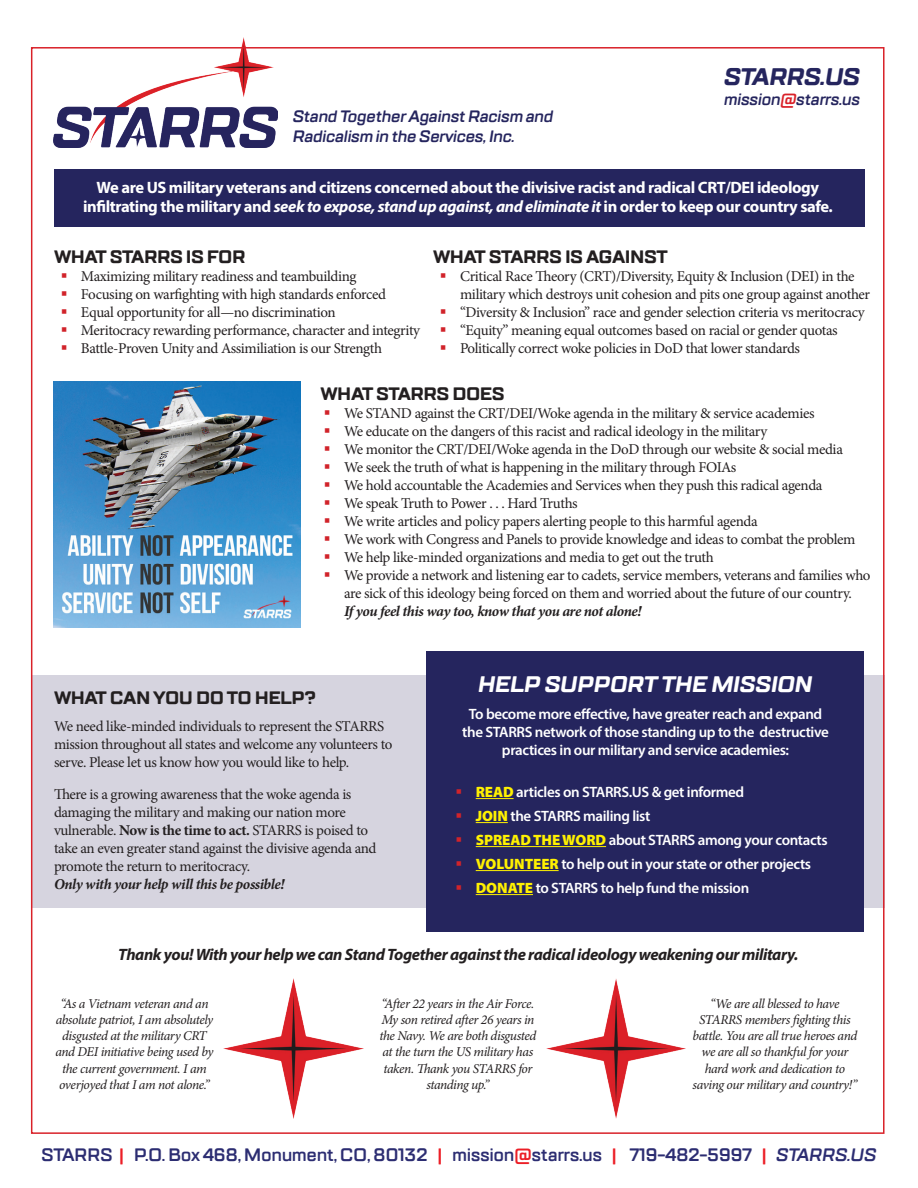
<style>
.page{position:relative;width:918px;height:1188px;background:#fff}
.page>*{position:absolute;margin:0;border:0;box-sizing:border-box;transform-origin:0 0}
.t1{font:italic 700 24px "TT Lakes";letter-spacing:-.03em;color:#25255e}
.t2{font:italic 700 22.5px "TT Lakes";letter-spacing:-.025em;color:#fff}
.t3{font:600 18px "TT Lakes";letter-spacing:-.025em;color:#2c2d72}
.t4{font:700 18px "TT Lakes";letter-spacing:-.025em;color:#231f20}
.t5{font:700 16.5px/19.8px "Myriad Pro";letter-spacing:-.025em;color:#fff;text-align:center}
.t6{font:italic 700 16.5px "Myriad Pro";letter-spacing:-.025em;color:#231f20}
.t7{font:italic 600 16.5px/19.8px "TT Lakes";letter-spacing:-.03em;color:#25255e}
.t8{font:15px/18px "Minion Pro";letter-spacing:-.025em;color:#231f20}
.t9{font:600 15px/24px "Myriad Pro";letter-spacing:-.025em;color:#fff;text-align:center}
.t10{font:italic 700 15px "Minion Pro";letter-spacing:-.03em;color:#231f20}
.t11{font:italic 13.5px/16.2px "Minion Pro";letter-spacing:-.035em;color:#231f20;text-align:center}
.s1{color:#d92129}
.s2{font-style:italic}
.s3{font-weight:700}
.s4{font-weight:900;color:#fff101}
.s5{color:#ec1f27}
</style>
<div class="page">
<div style="left:54px;top:169px;width:810px;height:58px;background:#25255e"></div>
<div style="left:32px;top:675px;width:853px;height:233px;background:#d6d4df"></div>
<div style="left:426px;top:651px;width:438px;height:281px;background:#25255e"></div>
<img style="left:54px;top:37px;width:224px;height:110px">
<hr style="left:476px;top:798px;width:38px;height:1px;background:#fff101">
<hr style="left:476px;top:822px;width:32px;height:1px;background:#fff101">
<hr style="left:476px;top:846px;width:130px;height:1px;background:#fff101">
<hr style="left:476px;top:870px;width:83px;height:1px;background:#fff101">
<hr style="left:476px;top:894px;width:57px;height:1px;background:#fff101">
<img style="left:53px;top:382px;width:248px;height:245px">
<img style="left:546px;top:979px;width:140px;height:139px">
<img style="left:224px;top:978px;width:139px;height:140px">
<p class="t7" style="left:293px;top:106px;width:263px">Stand Together Against Racism and<br>Radicalism in the Services, Inc.</p>
<h1 class="t1" style="left:724px;top:61px;width:138px">STARRS.US</h1>
<p class="t7" style="left:724px;top:89px;width:138px">mission<span class="s1">@</span>starrs.us</p>
<p class="t5" style="left:83px;top:177px;width:751px">We are US military veterans and citizens concerned about the divisive racist and radical CRT/DEI ideology infiltrating the military and <span class="s2">seek to expose, stand up against, and eliminate it</span> in order to keep our country safe.</p>
<p class="t4" style="left:54px;top:245px;width:193px">WHAT STARRS IS FOR</p>
<p class="t8" style="left:81px;top:267px;width:341px">Maximizing military readiness and teambuilding<br>Focusing on warfighting with high standards enforced Equal opportunity for all—no discrimination<br>Meritocracy rewarding performance, character and integrity Battle-Proven Unity and Assimiliation is our Strength</p>
<p class="t4" style="left:433px;top:245px;width:236px">WHAT STARRS IS AGAINST</p>
<p class="t8" style="left:460px;top:267px;width:412px">Critical Race Theory (CRT)/Diversity, Equity &amp; Inclusion (DEI) in the military which destroys unit cohesion and pits one group against another “Diversity &amp; Inclusion” race and gender selection criteria vs meritocracy “Equity” meaning equal outcomes based on racial or gender quotas Politically correct woke policies in DoD that lower standards</p>
<p class="t4" style="left:320px;top:382px;width:186px">WHAT STARRS DOES</p>
<p class="t8" style="left:344px;top:404px;width:528px">We STAND against the CRT/DEI/Woke agenda in the military &amp; service academies<br>We educate on the dangers of this racist and radical ideology in the military<br>We monitor the CRT/DEI/Woke agenda in the DoD through our website &amp; social media<br>We seek the truth of what is happening in the military through FOIAs<br>We hold accountable the Academies and Services when they push this radical agenda<br>We speak Truth to Power . . . Hard Truths<br>We write articles and policy papers alerting people to this harmful agenda<br>We work with Congress and Panels to provide knowledge and ideas to combat the problem We help like-minded organizations and media to get out the truth<br>We provide a network and listening ear to cadets, service members, veterans and families who are sick of this ideology being forced on them and worried about the future of our country.</p>
<p class="t10" style="left:344px;top:600px;width:299px">If you feel this way too, know that you are not alone!</p>
<p class="t4" style="left:54px;top:686px;width:264px">WHAT CAN YOU DO TO HELP?</p>
<p class="t8" style="left:54px;top:717px;width:340px">We need like-minded individuals to represent the STARRS mission throughout all states and welcome any volunteers to serve. Please let us know how you would like to help.</p>
<p class="t8" style="left:54px;top:785px;width:324px">There is a growing awareness that the woke agenda is damaging the military and making our nation more vulnerable. <span class="s3">Now is the time to act.</span> STARRS is poised to take an even greater stand against the divisive agenda and promote the return to meritocracy.</p>
<p class="t10" style="left:54px;top:874px;width:232px">Only with your help will this be possible!</p>
<h2 class="t2" style="left:478px;top:670px;width:336px">HELP SUPPORT THE MISSION</h2>
<p class="t9" style="left:462px;top:705px;width:368px;line-height:18px">To become more effective, have greater reach and expand the STARRS network of those standing up to the destructive practices in our military and service academies:</p>
<p class="t9" style="left:476px;top:780px;width:354px;text-align:left"><span class="s4">READ</span> articles on STARRS.US &amp; get informed<br><span class="s4">JOIN</span> the STARRS mailing list<br><span class="s4">SPREAD THE WORD</span> about STARRS among your contacts <span class="s4">VOLUNTEER</span> to help out in your state or other projects <span class="s4">DONATE</span> to STARRS to help fund the mission</p>
<p class="t6" style="left:118px;top:944px;width:682px">Thank you! With your help we can Stand Together against the radical ideology weakening our military.</p>
<p class="t11" style="left:55px;top:995px;width:160px">“As a Vietnam veteran and an absolute patriot, I am absolutely disgusted at the military CRT and DEI initiative being used by the current government. I am overjoyed that I am not alone.”</p>
<p class="t11" style="left:693px;top:995px;width:166px">“We are all blessed to have<br>STARRS members fighting this battle. You are all true heroes and we are all so thankful for your hard work and dedication to saving our military and country!”</p>
<p class="t11" style="left:379px;top:995px;width:158px">“After 22 years in the Air Force.<br>My son retired after 26 years in the Navy. We are both disgusted at the turn the US military has taken. Thank you STARRS for standing up.”</p>
<p class="t3" style="left:41px;top:1143px;width:837px">STARRS <span class="s5">|</span> P.O. Box 468, Monument, CO, 80132 <span class="s5">|</span> mission<span class="s5">@</span>starrs.us <span class="s5">|</span> 719-482-5997 <span class="s5">|</span> <span class="s2">STARRS.US</span></p>
</div>
